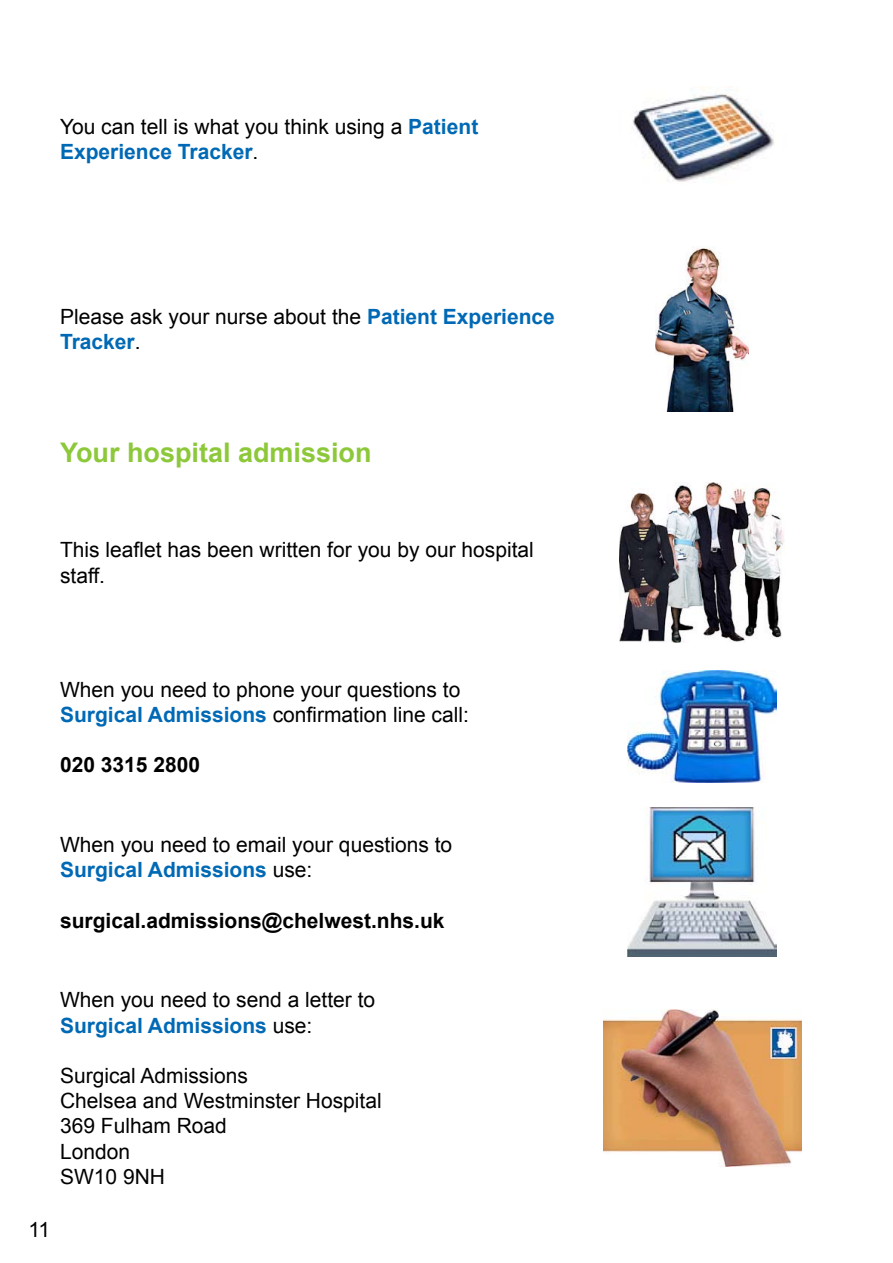
<style>
.page{position:relative;width:893px;height:1263px;background:#fff}
.page>*{position:absolute;margin:0;border:0;box-sizing:border-box;transform-origin:0 0}
.t1{font:700 27px "Arial";color:#8dc83a}
.t2{font:21px/25.2px "Arial";color:#000}
.t3{font:700 21px "Arial";color:#000}
.s1{font-weight:700;color:#0069b5}
</style>
<div class="page">
<img style="left:632px;top:86px;width:142px;height:96px">
<img style="left:655px;top:247px;width:93px;height:165px">
<img style="left:620px;top:482px;width:165px;height:160px">
<img style="left:628px;top:671px;width:148px;height:112px">
<img style="left:628px;top:808px;width:148px;height:148px">
<img style="left:603px;top:1009px;width:198px;height:157px">
<p class="t2" style="left:60px;top:114px;width:420px">You can tell is what you think using a <span class="s1">Patient<br>Experience Tracker</span>.</p>
<p class="t2" style="left:60px;top:304px;width:496px">Please ask your nurse about the <span class="s1">Patient Experience<br>Tracker</span>.</p>
<p class="t1" style="left:60px;top:434px;width:313px">Your hospital admission</p>
<p class="t2" style="left:60px;top:538px;width:475px">This leaflet has been written for you by our hospital staff.</p>
<p class="t2" style="left:60px;top:677px;width:410px">When you need to phone your questions to<br><span class="s1">Surgical Admissions</span> confirmation line call:</p>
<p class="t3" style="left:60px;top:751px;width:142px">020 3315 2800</p>
<p class="t2" style="left:60px;top:832px;width:394px">When you need to email your questions to<br><span class="s1">Surgical Admissions</span> use:</p>
<p class="t3" style="left:60px;top:906px;width:386px">surgical.admissions@chelwest.nhs.uk</p>
<p class="t2" style="left:60px;top:987px;width:317px">When you need to send a letter to<br><span class="s1">Surgical Admissions</span> use:</p>
<p class="t2" style="left:60px;top:1063px;width:323px">Surgical Admissions<br>Chelsea and Westminster Hospital<br>369</p>
<p class="t2" style="left:60px;top:1113px;width:168px;text-indent:41px">Fulham Road<br>London<br>SW1 0 9NH</p>
<p class="t2" style="left:28px;top:1217px;width:9px">11</p>
</div>
